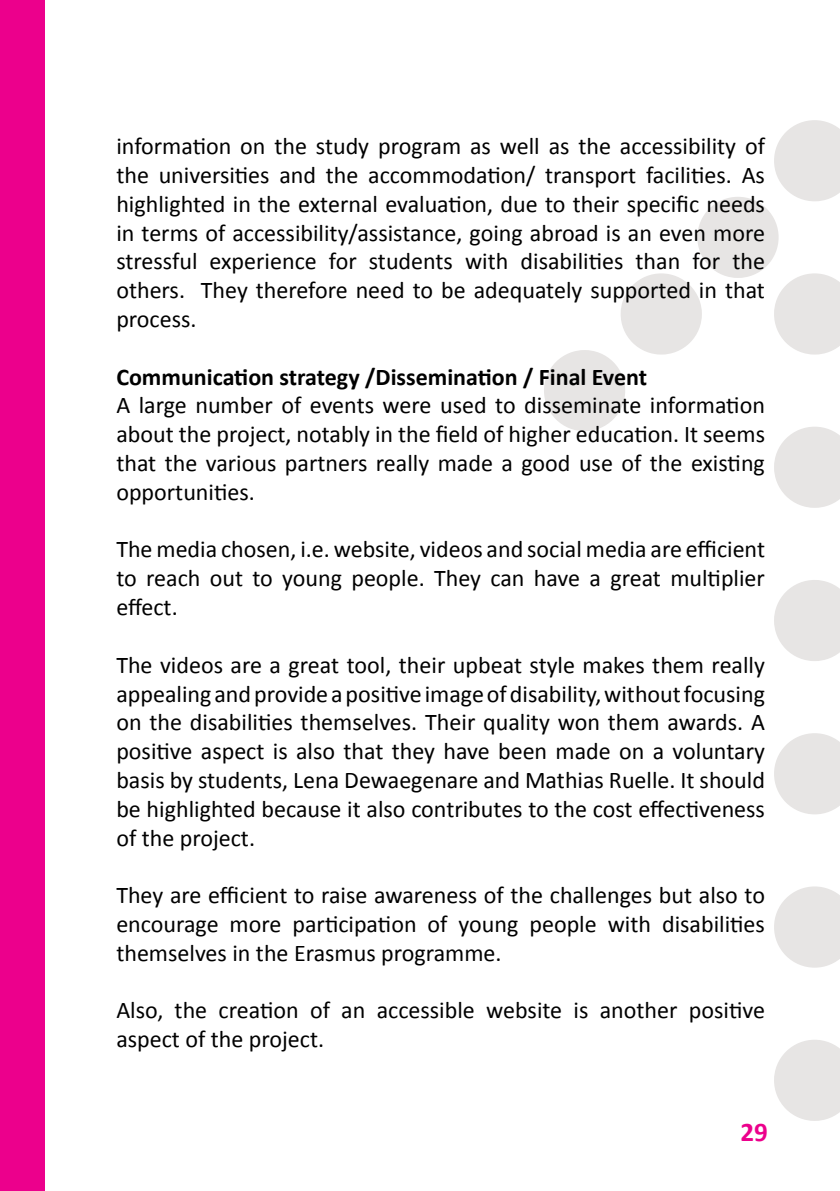
<style>
.page{position:relative;width:840px;height:1191px;background:#fff}
.page>*{position:absolute;margin:0;border:0;box-sizing:border-box;transform-origin:0 0}
.t1{font:700 27px "Calibri";color:#ec008c}
.t2{font:24px/28.8px "Calibri";color:#000;text-align:justify}
.t3{font:700 24px "Calibri";color:#000}
</style>
<div class="page">
<div style="left:0;top:0;width:45px;height:1191px;background:#ec008c"></div>
<svg style="left:774px;top:1040px;width:65px;height:81px"></svg>
<svg style="left:774px;top:886px;width:65px;height:81px"></svg>
<svg style="left:774px;top:733px;width:65px;height:81px"></svg>
<svg style="left:774px;top:580px;width:65px;height:81px"></svg>
<svg style="left:544px;top:120px;width:295px;height:388px"></svg>
<p class="t2" style="left:116px;top:132px;width:650px">information on the study program as well as the accessibility of the universities and the accommodation/ transport facilities. As highlighted in the external evaluation, due to their specific needs in terms of accessibility/assistance, going abroad is an even more stressful experience for students with disabilities than for the others. They therefore need to be adequately supported in that process.</p>
<p class="t3" style="left:116px;top:361px;width:532px">Communication strategy /Dissemination / Final Event</p>
<p class="t2" style="left:116px;top:391px;width:649px">A large number of events were used to disseminate information about the project, notably in the field of higher education. It seems that the various partners really made a good use of the existing opportunities.</p>
<p class="t2" style="left:116px;top:535px;width:650px">The media chosen, i.e. website, videos and social media are efficient to reach out to young people. They can have a great multiplier effect.</p>
<p class="t2" style="left:116px;top:650px;width:649px">The videos are a great tool, their upbeat style makes them really appealing and provide a positive image of disability, without focusing on the disabilities themselves. Their quality won them awards. A positive aspect is also that they have been made on a voluntary basis by students, Lena Dewaegenare and Mathias Ruelle. It should be highlighted because it also contributes to the cost effectiveness of the project.</p>
<p class="t2" style="left:116px;top:881px;width:649px">They are efficient to raise awareness of the challenges but also to encourage more participation of young people with disabilities themselves in the Erasmus programme.</p>
<p class="t2" style="left:116px;top:996px;width:649px">Also, the creation of an accessible website is another positive aspect of the project.</p>
<p class="t1" style="left:740px;top:1115px;width:29px">29</p>
</div>
